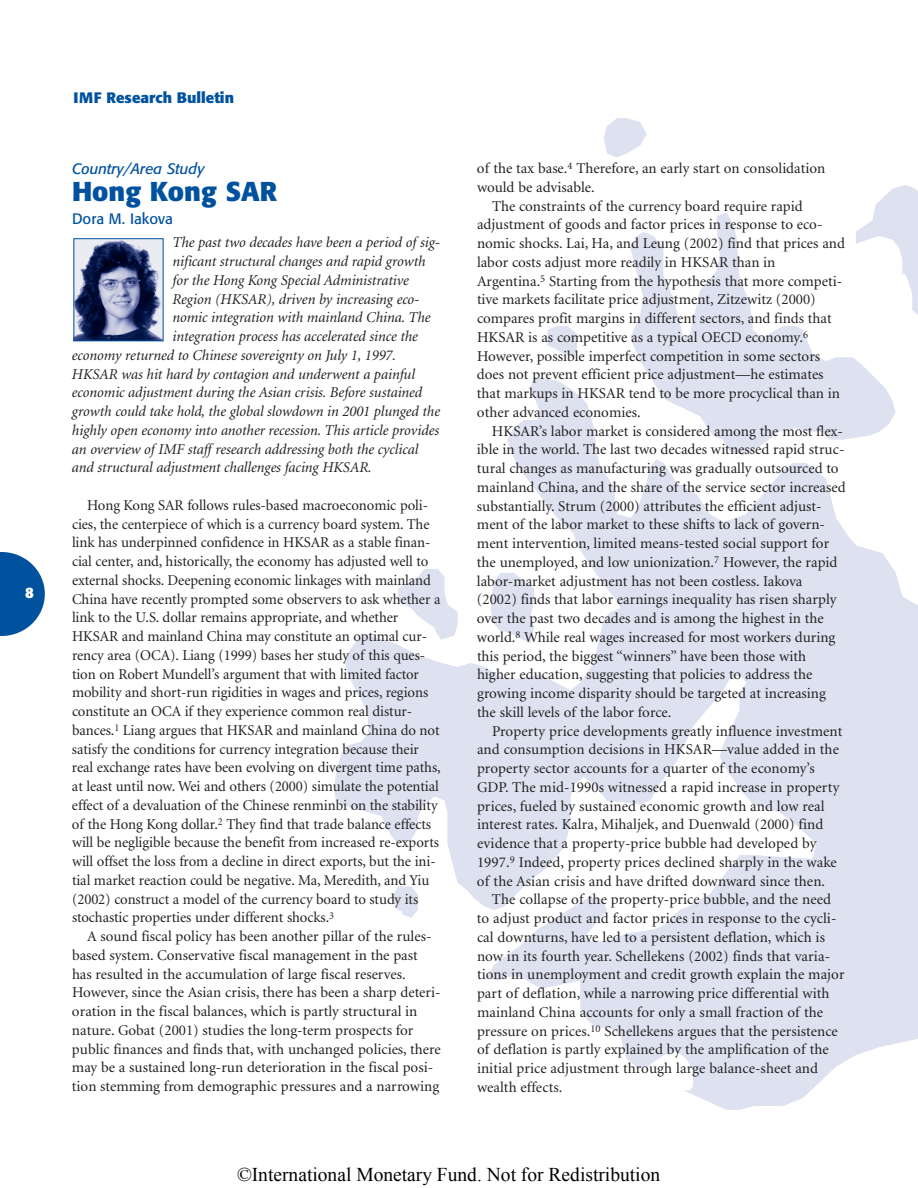
<style>
.page{position:relative;width:918px;height:1188px;background:#fff}
.page>*{position:absolute;margin:0;border:0;box-sizing:border-box;transform-origin:0 0}
.t1{font:700 27px "Formata";color:#00529f}
.t2{font:19.5px "Times New Roman";color:#000}
.t3{font:15px/18.8px "Minion";color:#231f20}
.t4{font:italic 15px "Minion";letter-spacing:-.005em;color:#231f20}
.t5{font:700 15px "Formata";color:#00529f}
.t6{font:italic 15px "Formata";color:#00529f}
.t7{font:15px "Formata";color:#00529f}
.t8{font:700 15px "Formata";color:#fff}
</style>
<div class="page">
<svg style="left:0;top:552px;width:45px;height:84px"></svg>
<svg style="left:684px;top:1090px;width:127px;height:20px;fill:#dee1f0"></svg>
<svg style="left:630px;top:212px;width:244px;height:165px"></svg>
<svg style="left:856px;top:185px;width:62px;height:133px"></svg>
<svg style="left:604px;top:118px;width:43px;height:39px"></svg>
<svg style="left:547px;top:326px;width:30px;height:31px"></svg>
<svg style="left:335px;top:377px;width:583px;height:713px;fill:#dee1f0"></svg>
<img style="left:76px;top:240px;width:86px;height:99px">
<div style="left:74px;top:238px;width:90px;height:103px;border:1px solid #00529f"></div>
<p class="t8" style="left:25px;top:586px;width:10px">8</p>
<p class="t5" style="left:74px;top:91px;width:162px">IMF Research Bulletin</p>
<p class="t6" style="left:72px;top:162px;width:134px">Country/Area Study</p>
<h1 class="t1" style="left:72px;top:179px;width:207px">Hong Kong SAR</h1>
<p class="t7" style="left:72px;top:212px;width:102px">Dora M. Iakova</p>
<p class="t4" style="left:172px;top:237px;width:269px">The past two decades have been a period of sig-</p>
<p class="t4" style="left:173px;top:256px;width:255px">nificant structural changes and rapid growth</p>
<p class="t4" style="left:173px;top:274px;width:238px">for the Hong Kong Special Administrative</p>
<p class="t4" style="left:173px;top:293px;width:249px">Region (HKSAR), driven by increasing eco-</p>
<p class="t4" style="left:173px;top:312px;width:260px">nomic integration with mainland China. The</p>
<p class="t4" style="left:173px;top:331px;width:247px">integration process has accelerated since the</p>
<p class="t4" style="left:72px;top:349px;width:326px">economy returned to Chinese sovereignty on July 1, 1997.</p>
<p class="t4" style="left:72px;top:368px;width:344px">HKSAR was hit hard by contagion and underwent a painful</p>
<p class="t4" style="left:72px;top:387px;width:352px">economic adjustment during the Asian crisis. Before sustained</p>
<p class="t4" style="left:72px;top:406px;width:370px">growth could take hold, the global slowdown in 2001 plunged the</p>
<p class="t4" style="left:72px;top:424px;width:369px">highly open economy into another recession. This article provides</p>
<p class="t4" style="left:72px;top:443px;width:348px">an overview of IMF staff research addressing both the cyclical</p>
<p class="t4" style="left:72px;top:462px;width:301px">and structural adjustment challenges facing HKSAR.</p>
<p class="t3" style="left:72px;top:497px;width:370px;text-indent:15px">Hong Kong SAR follows rules-based macroeconomic poli&shy;cies, the centerpiece of which is a currency board system. The link has underpinned confidence in HKSAR as a stable finan&shy;cial center, and, historically, the economy has adjusted well to external shocks. Deepening economic linkages with mainland China have recently prompted some observers to ask whether a link to the U.S. dollar remains appropriate, and whether HKSAR and mainland China may constitute an optimal cur&shy;rency area (OCA). Liang (1999) bases her study of this ques&shy;tion on Robert Mundell’s argument that with limited factor mobility and short-run rigidities in wages and prices, regions constitute an OCA if they experience common real distur&shy;bances.<sup>1</sup> Liang argues that HKSAR and mainland China do not satisfy the conditions for currency integration because their real exchange rates have been evolving on divergent time paths, at least until now. Wei and others (2000) simulate the potential effect of a devaluation of the Chinese renminbi on the stability of the Hong Kong dollar.<sup>2</sup> They find that trade balance effects will be negligible because the benefit from increased re-exports will offset the loss from a decline in direct exports, but the ini&shy;tial market reaction could be negative. Ma, Meredith, and Yiu (2002) construct a model of the currency board to study its stochastic properties under different shocks.<sup>3</sup></p>
<p class="t3" style="left:72px;top:928px;width:370px;text-indent:15px">A sound fiscal policy has been another pillar of the rules&shy;based system. Conservative fiscal management in the past has resulted in the accumulation of large fiscal reserves.<br>However, since the Asian crisis, there has been a sharp deteri&shy;oration in the fiscal balances, which is partly structural in nature. Gobat (2001) studies the long-term prospects for public finances and finds that, with unchanged policies, there may be a sustained long-run deterioration in the fiscal posi&shy;tion stemming from demographic pressures and a narrowing</p>
<p class="t3" style="left:477px;top:160px;width:350px">of the tax base.<sup>4</sup> Therefore, an early start on consolidation</p>
<p class="t3" style="left:477px;top:179px;width:119px">would be advisable.</p>
<p class="t3" style="left:492px;top:198px;width:312px">The constraints of the currency board require rapid</p>
<p class="t3" style="left:477px;top:217px;width:347px">adjustment of goods and factor prices in response to eco-</p>
<p class="t3" style="left:477px;top:235px;width:370px">nomic shocks. Lai, Ha, and Leung (2002) find that prices and</p>
<p class="t3" style="left:477px;top:254px;width:300px">labor costs adjust more readily in HKSAR than in</p>
<p class="t3" style="left:477px;top:273px;width:367px">Argentina.<sup>5</sup> Starting from the hypothesis that more competi-</p>
<p class="t3" style="left:477px;top:292px;width:340px">tive markets facilitate price adjustment, Zitzewitz (2000)</p>
<p class="t3" style="left:477px;top:310px;width:356px">compares profit margins in different sectors, and finds that</p>
<p class="t3" style="left:477px;top:329px;width:333px">HKSAR is as competitive as a typical OECD economy.<sup>6</sup></p>
<p class="t3" style="left:477px;top:348px;width:345px">However, possible imperfect competition in some sectors</p>
<p class="t3" style="left:477px;top:367px;width:348px">does not prevent efficient price adjustment—he estimates</p>
<p class="t3" style="left:477px;top:385px;width:365px">that markups in HKSAR tend to be more procyclical than in</p>
<p class="t3" style="left:477px;top:404px;width:165px">other advanced economies.</p>
<p class="t3" style="left:492px;top:423px;width:353px">HKSAR’s labor market is considered among the most flex-</p>
<p class="t3" style="left:477px;top:442px;width:369px">ible in the world. The last two decades witnessed rapid struc-</p>
<p class="t3" style="left:477px;top:460px;width:363px">tural changes as manufacturing was gradually outsourced to</p>
<p class="t3" style="left:477px;top:479px;width:370px">mainland China, and the share of the service sector increased</p>
<p class="t3" style="left:477px;top:498px;width:346px">substantially. Strum (2000) attributes the efficient adjust-</p>
<p class="t3" style="left:477px;top:517px;width:350px">ment of the labor market to these shifts to lack of govern-</p>
<p class="t3" style="left:477px;top:535px;width:354px">ment intervention, limited means-tested social support for</p>
<p class="t3" style="left:477px;top:554px;width:362px">the unemployed, and low unionization.<sup>7</sup> However, the rapid</p>
<p class="t3" style="left:477px;top:573px;width:327px">labor-market adjustment has not been costless. Iakova</p>
<p class="t3" style="left:477px;top:592px;width:361px">(2002) finds that labor earnings inequality has risen sharply</p>
<p class="t3" style="left:477px;top:610px;width:348px">over the past two decades and is among the highest in the</p>
<p class="t3" style="left:477px;top:629px;width:360px">world.<sup>8</sup> While real wages increased for most workers during</p>
<p class="t3" style="left:477px;top:648px;width:331px">this period, the biggest “winners” have been those with</p>
<p class="t3" style="left:477px;top:667px;width:337px">higher education, suggesting that policies to address the</p>
<p class="t3" style="left:477px;top:685px;width:350px">growing income disparity should be targeted at increasing</p>
<p class="t3" style="left:477px;top:704px;width:196px">the skill levels of the labor force.</p>
<p class="t3" style="left:492px;top:723px;width:352px">Property price developments greatly influence investment</p>
<p class="t3" style="left:477px;top:742px;width:363px">and consumption decisions in HKSAR—value added in the</p>
<p class="t3" style="left:477px;top:760px;width:339px">property sector accounts for a quarter of the economy’s</p>
<p class="t3" style="left:477px;top:779px;width:364px">GDP. The mid-1990s witnessed a rapid increase in property</p>
<p class="t3" style="left:477px;top:798px;width:349px">prices, fueled by sustained economic growth and low real</p>
<p class="t3" style="left:477px;top:817px;width:348px">interest rates. Kalra, Mihaljek, and Duenwald (2000) find</p>
<p class="t3" style="left:477px;top:835px;width:341px">evidence that a property-price bubble had developed by</p>
<p class="t3" style="left:477px;top:854px;width:361px">1997.<sup>9</sup> Indeed, property prices declined sharply in the wake</p>
<p class="t3" style="left:477px;top:873px;width:350px">of the Asian crisis and have drifted downward since then.</p>
<p class="t3" style="left:492px;top:892px;width:341px">The collapse of the property-price bubble, and the need</p>
<p class="t3" style="left:477px;top:910px;width:361px">to adjust product and factor prices in response to the cycli-</p>
<p class="t3" style="left:477px;top:929px;width:350px">cal downturns, have led to a persistent deflation, which is</p>
<p class="t3" style="left:477px;top:948px;width:355px">now in its fourth year. Schellekens (2002) finds that varia-</p>
<p class="t3" style="left:477px;top:967px;width:369px">tions in unemployment and credit growth explain the major</p>
<p class="t3" style="left:477px;top:985px;width:354px">part of deflation, while a narrowing price differential with</p>
<p class="t3" style="left:477px;top:1004px;width:348px">mainland China accounts for only a small fraction of the</p>
<p class="t3" style="left:477px;top:1023px;width:362px">pressure on prices.<sup>10</sup> Schellekens argues that the persistence</p>
<p class="t3" style="left:477px;top:1042px;width:353px">of deflation is partly explained by the amplification of the</p>
<p class="t3" style="left:477px;top:1060px;width:343px">initial price adjustment through large balance-sheet and</p>
<p class="t3" style="left:477px;top:1079px;width:87px">wealth effects.</p>
<h2 class="t2" style="left:237px;top:1161px;width:425px">©International Monetary Fund. Not for Redistribution</h2>
</div>
